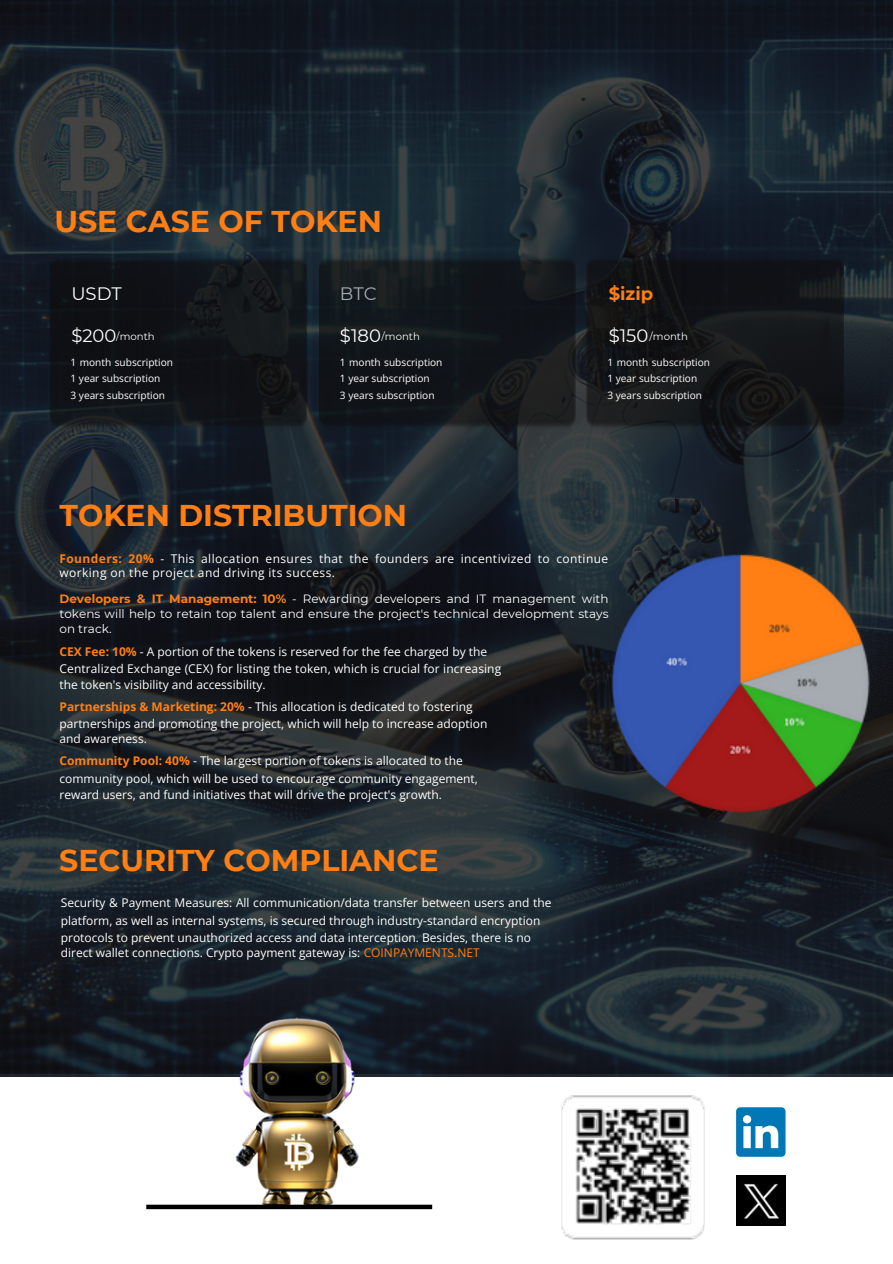
<style>
.page{position:relative;width:893px;height:1264px;background:#fff}
.page>*{position:absolute;margin:0;border:0;box-sizing:border-box;transform-origin:0 0}
.t1{font:700 30px "Montserrat";color:#ff7f14}
.t2{font:18px "Montserrat";color:#fff}
.t3{font:700 18px "Montserrat";color:#ff7f14}
.t4{font:18px "Montserrat";color:#a6abb2}
.t5{font:12px/16.5px "Open Sans";color:#fff}
.t6{font:12px/15px "Montserrat";color:#fff;text-align:justify}
.t7{font:12px/14px "Open Sans";letter-spacing:.035em;color:#fff}
.t8{font:10.2px/15.8px "Open Sans";color:#fff}
.t9{font:10.2px "Montserrat";color:#fff}
.s1{font-weight:700;color:#ff7f14}
.s2{color:#ff7f14}
</style>
<div class="page">
<img style="left:0;top:0;width:892px;height:1076px">
<img style="left:50px;top:255px;width:257px;height:174px">
<img style="left:319px;top:255px;width:256px;height:174px">
<img style="left:586px;top:255px;width:257px;height:174px">
<img style="left:596px;top:523px;width:282px;height:320px">
<img style="left:173px;top:983px;width:249px;height:227px">
<div style="left:146px;top:1204px;width:286px;height:5px;background:#000"></div>
<img style="left:561px;top:1095px;width:143px;height:144px">
<svg style="left:736px;top:1107px;width:49px;height:49px"></svg>
<img style="left:577px;top:1108px;width:114px;height:116px">
<img style="left:576px;top:1107px;width:113px;height:116px">
<img style="left:736px;top:1175px;width:49px;height:50px">
<h2 class="t1" style="left:54px;top:203px;width:329px">USE CASE OF TOKEN</h2>
<p class="t2" style="left:71px;top:282px;width:52px">USDT</p>
<p class="t2" style="left:71px;top:324px;width:47px">$200</p>
<h3 class="t9" style="left:116px;top:330px;width:40px">/month</h3>
<h4 class="t8" style="left:70px;top:354px;width:104px">1 month subscription<br>1 year subscription</h4>
<h4 class="t8" style="left:70px;top:387px;width:96px">3 years subscription</h4>
<p class="t3" style="left:608px;top:282px;width:46px">$izip</p>
<p class="t2" style="left:608px;top:324px;width:41px">$150</p>
<p class="t4" style="left:340px;top:282px;width:38px">BTC</p>
<p class="t2" style="left:340px;top:324px;width:42px">$180</p>
<p class="t9" style="left:381px;top:330px;width:40px">/month</p>
<p class="t9" style="left:649px;top:330px;width:40px">/month</p>
<p class="t8" style="left:607px;top:354px;width:104px">1 month subscription<br>1 year subscription</p>
<h4 class="t8" style="left:607px;top:387px;width:96px">3 years subscription</h4>
<p class="t8" style="left:340px;top:354px;width:104px">1 month subscription<br>1 year subscription</p>
<p class="t8" style="left:340px;top:387px;width:96px">3 years subscription</p>
<p class="t1" style="left:59px;top:496px;width:349px">TOKEN DISTRIBUTION</p>
<h2 class="t7" style="left:59px;top:551px;width:550px"><span class="s1">Founders: 20%</span> - This allocation ensures that the founders are incentivized to continue working on the project and driving its success.</h2>
<p class="t6" style="left:59px;top:591px;width:550px"><span class="s1">Developers &amp; IT Management: 10%</span> - Rewardi ng developers and IT management with tokens wi ll help to retai n top talent and ensure the project's technical development stays on track.</p>
<p class="t5" style="left:59px;top:642px;width:443px"><span class="s1">CEX Fee: 10%</span> - A portion of the tokens is reserved for the fee charged by the<br>Centralized Exchange (CEX) for listing the token, which is crucial for increasing the token's visibility and accessibility.</p>
<p class="t5" style="left:59px;top:697px;width:429px;line-height:17px"><span class="s1">Partnerships &amp; Marketing: 20%</span> - This allocation is dedicated to fostering partnerships and promoting the project, which will help to increase adoption</p>
<p class="t5" style="left:59px;top:727px;width:405px;line-height:22px">and awareness.<br><span class="s1">Community Pool: 40%</span> - The largest portion of tokens is allocated to the</p>
<p class="t5" style="left:59px;top:770px;width:420px;line-height:16px">community pool, which will be used to encourage community engagement, reward users, and fund initiatives that will drive the project's growth.</p>
<p class="t1" style="left:59px;top:842px;width:381px">SECURITY COMPLIANCE</p>
<p class="t5" style="left:61px;top:893px;width:492px;line-height:17.5px">Security &amp; Payment Measures: All communication/data transfer between users and the platform, as well as internal systems, is secured through industry-standard encryption protocols to prevent unauthorized access and data interception. Besides, there is no</p>
<p class="t5" style="left:61px;top:943px;width:420px">direct wallet connections. Crypto payment gateway is: <span class="s2">COINPAYMENTS.NET</span></p>
</div>
